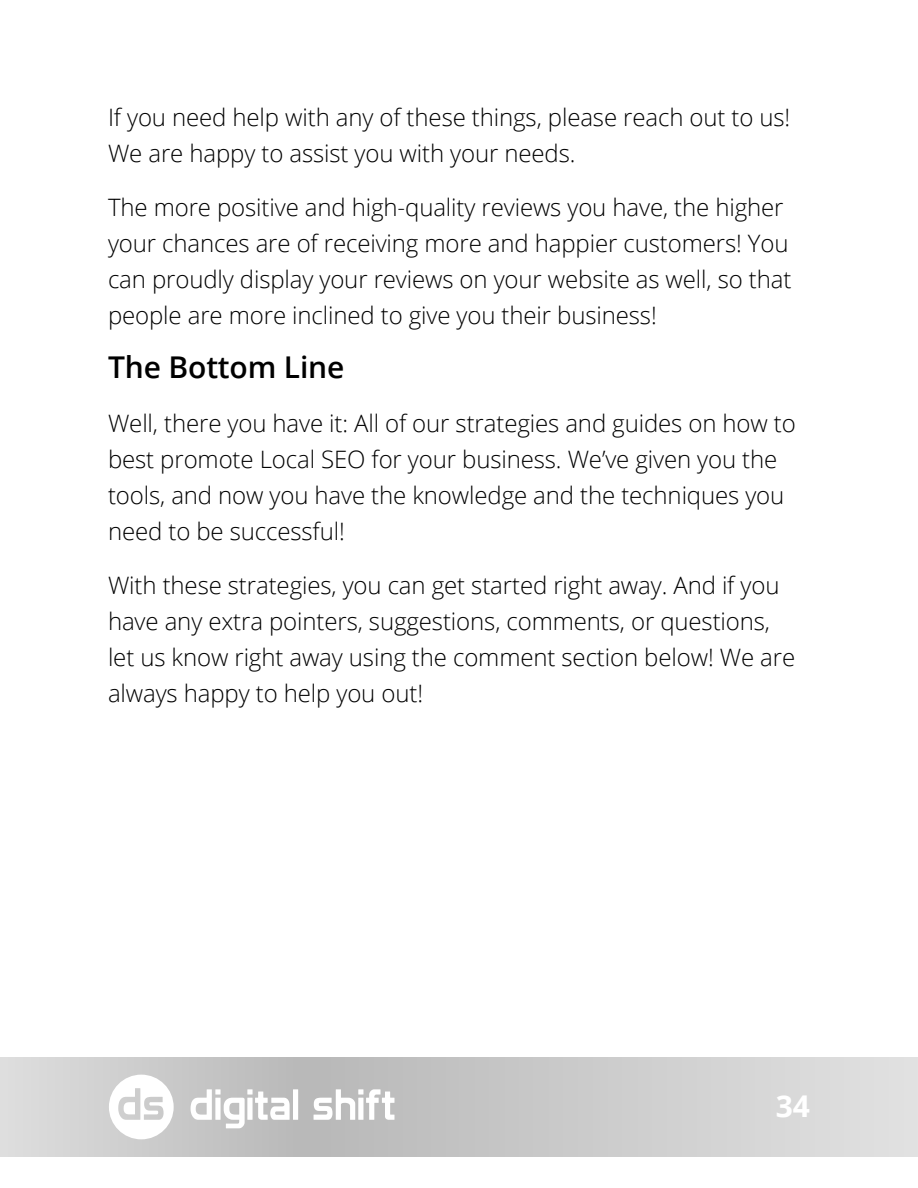
<style>
.page{position:relative;width:918px;height:1188px;background:#fff}
.page>*{position:absolute;margin:0;border:0;box-sizing:border-box;transform-origin:0 0}
.t1{font:600 30px "Open Sans";letter-spacing:-.005em;color:#000}
.t2{font:700 30px "Open Sans";color:#fff}
.t3{font:300 24px/36px "Open Sans";letter-spacing:-.005em;color:#000}
</style>
<div class="page">
<svg style="left:0;top:1057px;width:918px;height:99px;background:#cdcdcd"></svg>
<svg style="left:191px;top:1089px;width:107px;height:39px"></svg>
<svg style="left:314px;top:1089px;width:80px;height:31px"></svg>
<svg style="left:109px;top:1075px;width:65px;height:64px"></svg>
<p class="t3" style="left:108px;top:99px;width:684px">If you need help with any of these things, please reach out to us!<br>We are happy to assist you with your needs.</p>
<p class="t3" style="left:108px;top:189px;width:685px">The more positive and high-quality reviews you have, the higher your chances are of receiving more and happier customers! You can proudly display your reviews on your website as well, so that people are more inclined to give you their business!</p>
<p class="t1" style="left:108px;top:355px;width:238px">The Bottom Line</p>
<p class="t3" style="left:108px;top:405px;width:689px">Well, there you have it: All of our strategies and guides on how to best promote Local SEO for your business. We’ve given you the tools, and now you have the knowledge and the techniques you need to be successful!</p>
<p class="t3" style="left:108px;top:567px;width:689px">With these strategies, you can get started right away. And if you have any extra pointers, suggestions, comments, or questions, let us know right away using the comment section below! We are always happy to help you out!</p>
<p class="t2" style="left:776px;top:1094px;width:36px">34</p>
</div>
